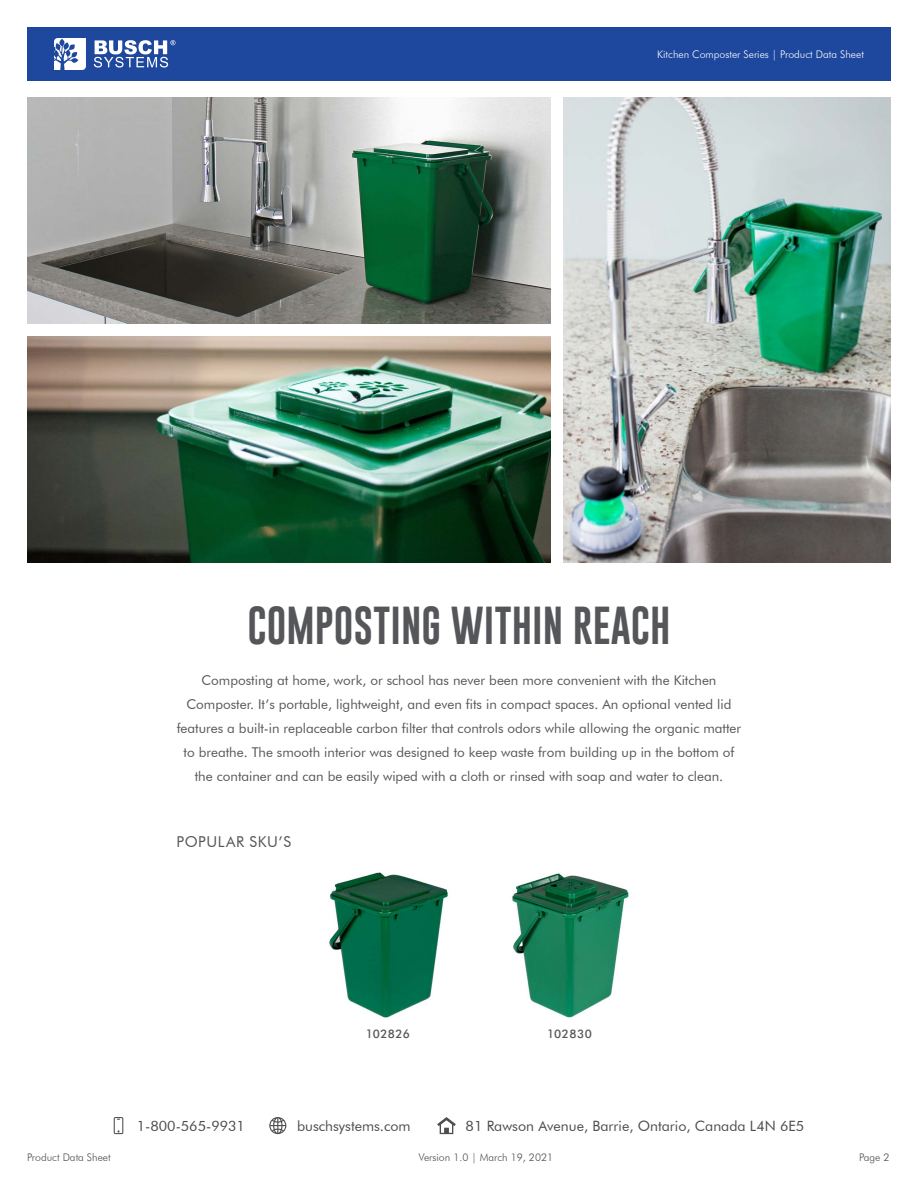
<style>
.page{position:relative;width:918px;height:1188px;background:#fff}
.page>*{position:absolute;margin:0;border:0;box-sizing:border-box;transform-origin:0 0}
.t1{font:39px "Gobold";color:#55565a}
.t2{font:15px "Futura BT";letter-spacing:.045em;color:#55565a}
.t3{font:14.25px "Futura BT";color:#4d4d4f}
.t4{font:13.5px/24px "Futura BT";color:#55565a;text-align:center}
.t5{font:500 11.85px "Futura BT";letter-spacing:.03em;color:#55565a}
.t6{font:300 10.5px "Futura BT";color:#4c4d4f}
.t7{font:300 10.5px "Futura BT";color:#fff}
</style>
<div class="page">
<svg style="left:437px;top:1117px;width:19px;height:17px"></svg>
<svg style="left:114px;top:1117px;width:9px;height:17px"></svg>
<svg style="left:269px;top:1117px;width:17px;height:17px"></svg>
<div style="left:27px;top:27px;width:864px;height:54px;background:#1e479e"></div>
<svg style="left:54px;top:38px;width:32px;height:32px"></svg>
<svg style="left:94px;top:40px;width:82px;height:28px"></svg>
<img style="left:27px;top:336px;width:524px;height:227px">
<img style="left:564px;top:98px;width:327px;height:465px">
<img style="left:27px;top:98px;width:524px;height:226px">
<img style="left:329px;top:872px;width:119px;height:146px">
<img style="left:512px;top:873px;width:117px;height:145px">
<p class="t7" style="left:657px;top:48px;width:208px">Kitchen Composter Series | Product Data Sheet</p>
<h1 class="t1" style="left:247px;top:601px;width:425px">COMPOSTING WITHIN REACH</h1>
<p class="t4" style="left:177px;top:668px;width:566px">Composting at home, work, or school has never been more convenient with the Kitchen Composter. It’s portable, lightweight, and even fits in compact spaces. An optional vented lid features a built-in replaceable carbon filter that controls odors while allowing the organic matter to breathe. The smooth interior was designed to keep waste from building up in the bottom of the container and can be easily wiped with a cloth or rinsed with soap and water to clean.</p>
<p class="t2" style="left:176px;top:832px;width:116px">POPULAR SKU’S</p>
<p class="t5" style="left:366px;top:1027px;width:46px">102826</p>
<p class="t5" style="left:547px;top:1027px;width:46px">102830</p>
<p class="t3" style="left:137px;top:1117px;width:110px">1-800-565-9931</p>
<p class="t3" style="left:297px;top:1117px;width:115px">buschsystems.com</p>
<p class="t3" style="left:466px;top:1117px;width:340px">81 Rawson Avenue, Barrie, Ontario, Canada L4N 6E5</p>
<p class="t6" style="left:27px;top:1151px;width:85px">Product Data Sheet</p>
<p class="t6" style="left:419px;top:1151px;width:136px">Version 1.0 | March 19, 2021</p>
<p class="t6" style="left:859px;top:1151px;width:32px">Page 2</p>
</div>
